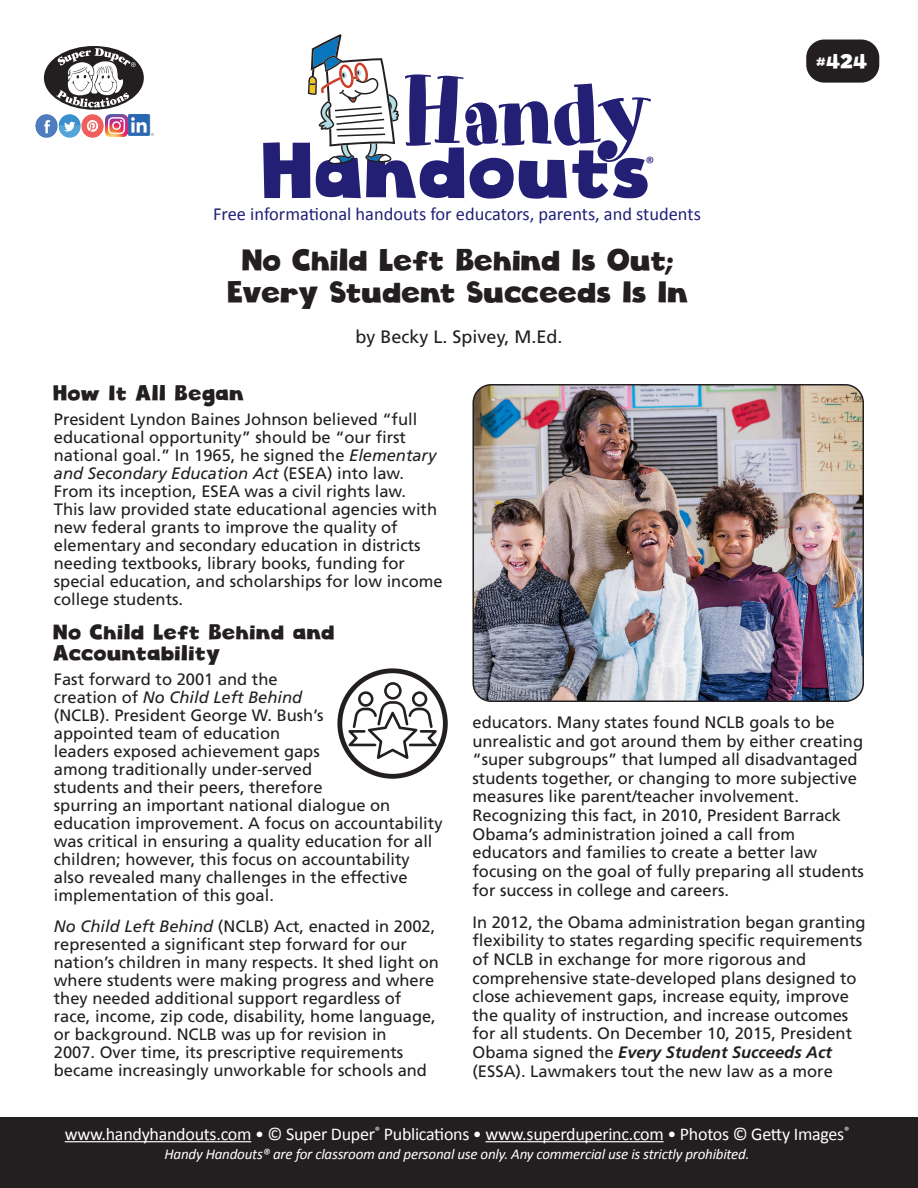
<style>
.page{position:relative;width:918px;height:1188px;background:#fff}
.page>*{position:absolute;margin:0;border:0;box-sizing:border-box;transform-origin:0 0}
.t1{font:93.75px "Art Department JNL";letter-spacing:-.03em;color:#231f75}
.t2{font:76.8px "Cloudy Witha Chanceof Love";color:#231f75}
.HH_Title{font:30px/31.5px "Cloudy Witha Chanceof Love";letter-spacing:-.02em;color:#231f20;text-align:center}
.HH_Text{font:21px/21px "Cloudy Witha Chanceof Love";color:#231f20}
.t3{font:19.5px "Cloudy Witha Chanceof Love";color:#fff}
.t4{font:18.45px "Calibri";color:#231f75}
.t5{font:18px "Calibri";letter-spacing:-.015em;color:#fff}
.HH_Author{font:18px "Frutiger LT Std";color:#231f20}
.t6{font:18px "Calibri";color:#231f75}
.HH_Text-2{font:16.5px/18px "Frutiger LT Std";color:#231f20}
.t7{font:italic 15px "Calibri";letter-spacing:-.015em;color:#fff}
.s1{font-style:italic}
.s2{font-weight:700;font-style:italic}
</style>
<div class="page">
<div style="left:806px;top:40px;width:73px;height:43px;background:#231f20;border-radius:18px"></div>
<div style="left:44px;top:46px;width:100px;height:64px;background:#231f20;border-radius:50%"></div>
<svg style="left:56px;top:48px;width:80px;height:60px"></svg>
<img style="left:36px;top:115px;width:68px;height:22px">
<img style="left:106px;top:115px;width:21px;height:21px">
<img style="left:129px;top:115px;width:24px;height:21px">
<svg style="left:308px;top:34px;width:91px;height:129px"></svg>
<div style="left:0;top:1118px;width:918px;height:70px;background:#231f20"></div>
<hr style="left:65px;top:1141px;width:186px;height:1px;background:#fff">
<hr style="left:486px;top:1141px;width:178px;height:1px;background:#fff">
<img style="left:475px;top:385px;width:388px;height:316px">
<div style="left:472px;top:384px;width:392px;height:318px;border:2px solid #231f20;border-radius:18px"></div>
<svg style="left:348px;top:682px;width:89px;height:77px"></svg>
<div style="left:337px;top:668px;width:111px;height:111px;border:5px solid #231f20;border-radius:50%"></div>
<p class="t1" style="left:402px;top:57px;width:252px">Handy</p>
<p class="t2" style="left:264px;top:123px;width:391px">Handouts</p>
<p class="t6" style="left:646px;top:150px;width:11px">®</p>
<p class="t4" style="left:213px;top:201px;width:489px">Free informational handouts for educators, parents, and students</p>
<p class="HH_Title" style="left:228px;top:245px;width:463px">No Child Left Behind Is Out;<br>Every Student Succeeds Is In</p>
<p class="HH_Author" style="left:356px;top:326px;width:208px">by Becky L. Spivey, M.Ed.</p>
<p class="t3" style="left:817px;top:49px;width:52px">#424</p>
<p class="HH_Text" style="left:54px;top:383px;width:193px">How It All Began</p>
<p class="HH_Text-2" style="left:54px;top:410px;width:390px">President Lyndon Baines Johnson believed “full educational opportunity” should be “our first national goal.” In 1965, he signed the <span class="s1">Elementary and Secondary Education Act</span> (ESEA) into law.<br>From its inception, ESEA was a civil rights law.<br>This law provided state educational agencies with new federal grants to improve the quality of elementary and secondary education in districts needing textbooks, library books, funding for special education, and scholarships for low income college students.</p>
<p class="HH_Text" style="left:54px;top:622px;width:284px">No Child Left Behind and<br>Accountability</p>
<p class="HH_Text-2" style="left:54px;top:670px;width:390px">Fast forward to 2001 and the<br>creation of <span class="s1">No Child Left Behind<br></span>(NCLB). President George W. Bush’s<br>appointed team of education<br>leaders exposed achievement gaps<br>among traditionally under-served<br>students and their peers, therefore<br>spurring an important national dialogue on education improvement. A focus on accountability was critical in ensuring a quality education for all children; however, this focus on accountability also revealed many challenges in the effective implementation of this goal.</p>
<p class="HH_Text-2" style="left:54px;top:918px;width:387px"><span class="s1">No Child Left Behind</span> (NCLB) Act, enacted in 2002, represented a significant step forward for our nation’s children in many respects. It shed light on where students were making progress and where they needed additional support regardless of race, income, zip code, disability, home language, or background. NCLB was up for revision in<br>2007. Over time, its prescriptive requirements became increasingly unworkable for schools and</p>
<p class="HH_Text-2" style="left:472px;top:713px;width:393px;line-height:18.6px">educators. Many states found NCLB goals to be unrealistic and got around them by either creating “super subgroups” that lumped all disadvantaged students together, or changing to more subjective measures like parent/teacher involvement.<br>Recognizing this fact, in 2010, President Barrack Obama’s administration joined a call from educators and families to create a better law focusing on the goal of fully preparing all students for success in college and careers.</p>
<p class="HH_Text-2" style="left:472px;top:913px;width:395px;line-height:18.6px">In 2012, the Obama administration began granting flexibility to states regarding specific requirements of NCLB in exchange for more rigorous and comprehensive state-developed plans designed to close achievement gaps, increase equity, improve the quality of instruction, and increase outcomes for all students. On December 10, 2015, President Obama signed the <span class="s2">Every Student Succeeds Act </span>(ESSA). Lawmakers tout the new law as a more</p>
<p class="t5" style="left:65px;top:1121px;width:786px">www.handyhandouts.com • © Super Duper<sup>®</sup> Publications • www.superduperinc.com • Photos © Getty Images<sup>®</sup></p>
<p class="t7" style="left:164px;top:1144px;width:587px">Handy Handouts® are for classroom and personal use only. Any commercial use is strictly prohibited.</p>
</div>
